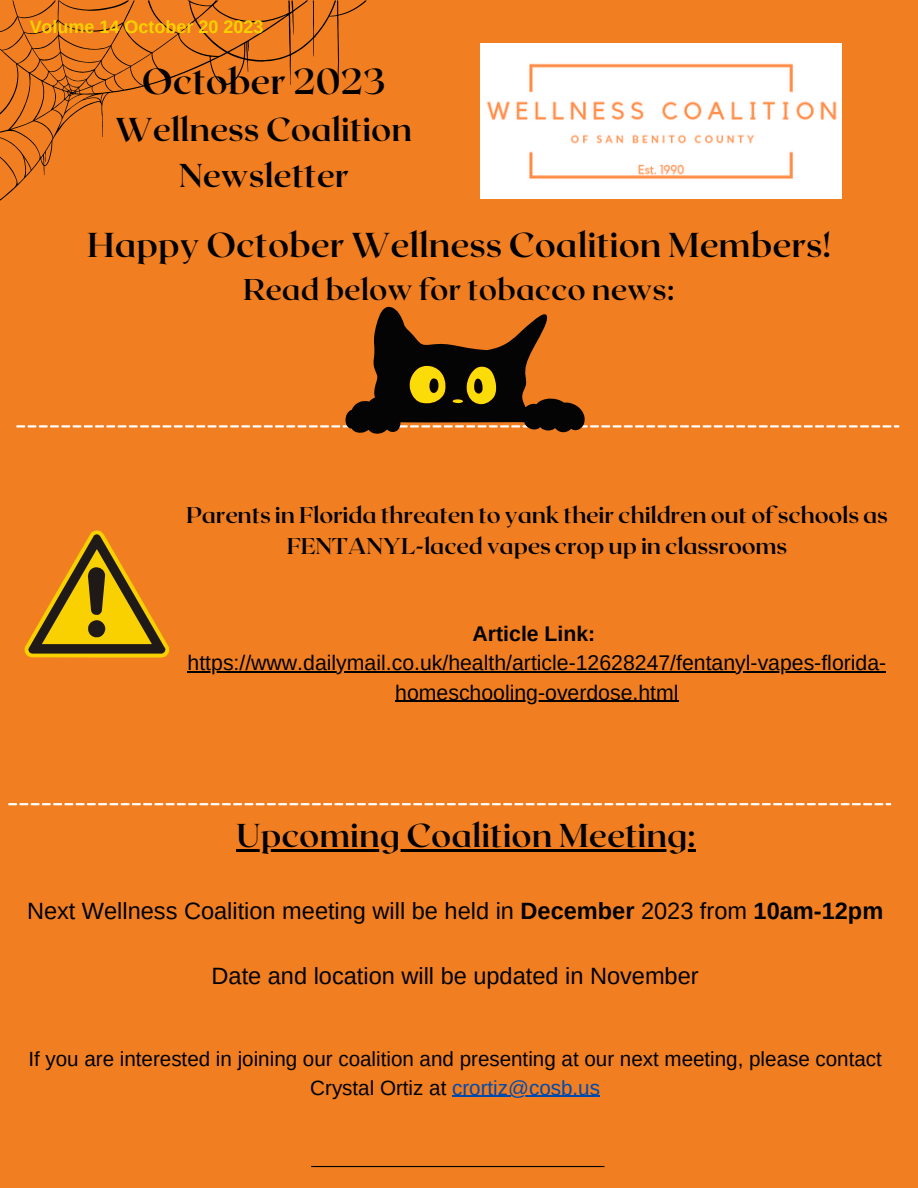
<style>
.page{position:relative;width:918px;height:1188px;background:#f17f22}
.page>*{position:absolute;margin:0;border:0;box-sizing:border-box;transform-origin:0 0}
.t1{font:700 36px "Roxborough CF";color:#000}
.t2{font:700 34.5px "Roxborough CF";color:#000}
.t3{font:700 33px/46.2px "Roxborough CF";color:#000;text-align:center}
.t4{font:700 30px "Roxborough CF";color:#000}
.t5{font:23.55px "Arimo";color:#000}
.t6{font:700 22.8px/31.5px "Roxborough CF";letter-spacing:-.01em;color:#000;text-align:center}
.t7{font:21.3px/29.2px "Arimo";color:#000;text-align:center}
.t8{font:700 21.3px "Arimo";color:#000}
.t9{font:20.55px/28.2px "Arimo";color:#000;text-align:center}
.t10{font:700 18px "Arimo";color:#f9d100}
.s1{font-weight:700}
.s2{color:#004aad}
</style>
<div class="page">
<hr style="left:311px;top:1166px;width:293px;height:1px;background:#000">
<svg style="left:8px;top:803px;width:883px;height:2px"></svg>
<img style="left:481px;top:43px;width:361px;height:155px">
<hr style="left:188px;top:671px;width:698px;height:2px;background:#000">
<hr style="left:395px;top:701px;width:284px;height:1px;background:#000">
<svg style="left:16px;top:307px;width:883px;height:127px"></svg>
<svg style="left:0;top:0;width:367px;height:201px"></svg>
<svg style="left:24px;top:530px;width:145px;height:128px"></svg>
<hr style="left:236px;top:849px;width:460px;height:3px;background:#000">
<hr style="left:452px;top:1096px;width:148px;height:1px;background:#004aad">
<p class="t10" style="left:30px;top:16px;width:235px">Volume 14 October 20 2023</p>
<p class="t1" style="left:142px;top:58px;width:246px">October 2023</p>
<p class="t3" style="left:115px;top:105px;width:298px">Wellness Coalition<br>Newsletter</p>
<p class="t2" style="left:87px;top:222px;width:745px">Happy October Wellness Coalition Members!</p>
<p class="t4" style="left:243px;top:270px;width:433px">Read below for tobacco news:</p>
<p class="t6" style="left:186px;top:498px;width:704px">Parents in Florida threaten to yank their children out of schools as<br>FENTANYL-laced vapes crop up in classrooms</p>
<p class="t8" style="left:473px;top:622px;width:124px">Article Link:</p>
<p class="t7" style="left:188px;top:648px;width:700px">https://www.dailymail.co.uk/health/article-12628247/fentanyl-vapes-florida&shy;homeschooling-overdose.html</p>
<p class="t3" style="left:236px;top:811px;width:461px">Upcoming Coalition Meeting:</p>
<p class="t5" style="left:27px;top:898px;width:858px">Next Wellness Coalition meeting will be held in <span class="s1">December</span> 2023 from <span class="s1">10am-12pm</span></p>
<p class="t5" style="left:212px;top:963px;width:489px">Date and location will be updated in November</p>
<p class="t9" style="left:28px;top:1045px;width:855px">If you are interested in joining our coalition and presenting at our next meeting, please contact<br>Crystal Ortiz at <span class="s2">crortiz@cosb.us</span></p>
</div>
